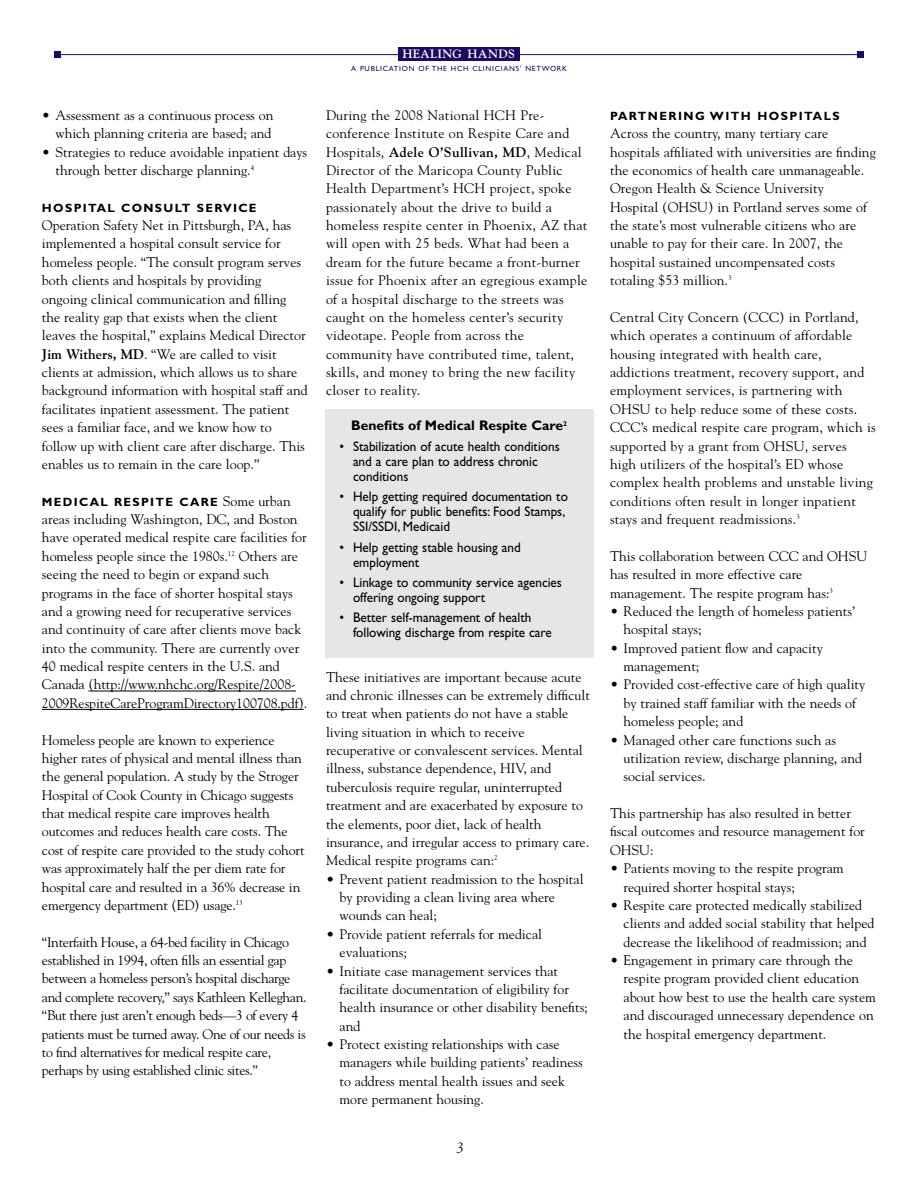
<style>
.page{position:relative;width:918px;height:1188px;background:#fff}
.page>*{position:absolute;margin:0;border:0;box-sizing:border-box;transform-origin:0 0}
.t1{font:italic 15px "Goudy";color:#000}
.t2{font:13.8px/18.5px "Goudy";color:#000}
.t3{font:13.8px/18.5px "Goudy";letter-spacing:.02em;color:#000}
.t4{font:13.8px/18.3px "Goudy";letter-spacing:-.025em;color:#000}
.t5{font:13.8px/15px "Gill Sans";color:#000;scale:.95 1}
.t6{font:700 13.8px "Gill Sans";color:#000}
.t7{font:700 12px "Gill Sans";letter-spacing:.11em;color:#000}
.t8{font:700 12px "Goudy";letter-spacing:.03em;color:#fff}
.t9{font:7.5px "Gill Sans";letter-spacing:.1em;color:#1d0964}
.s1{font-weight:700}
.s2{font-family:"Goudy";font-weight:400;font-size:13.8px}
</style>
<div class="page">
<div style="left:325px;top:409px;width:268px;height:248px;background:#e6e6e6"></div>
<hr style="left:88px;top:691px;width:68px;height:1px;background:#000">
<hr style="left:155px;top:691px;width:63px;height:1px;background:#000">
<hr style="left:218px;top:691px;width:78px;height:1px;background:#000">
<hr style="left:42px;top:709px;width:262px;height:1px;background:#000">
<hr style="left:54px;top:54px;width:810px;height:1px;background:#1d0964">
<div style="left:857px;top:51px;width:7px;height:7px;background:#1d0964"></div>
<div style="left:54px;top:51px;width:7px;height:7px;background:#1d0964"></div>
<div style="left:398px;top:47px;width:122px;height:14px;background:#1d0964"></div>
<p class="t2" style="left:42px;top:106px;width:233px;text-align:right">• Assessment as a continuous process on which planning criteria are based; and</p>
<p class="t2" style="left:55px;top:143px;width:253px;text-indent:-13px">• Strategies to reduce avoidable inpatient days through better discharge planning.<sup>4</sup></p>
<p class="t7" style="left:42px;top:203px;width:216px">HOSPITAL CONSULT SERVICE</p>
<p class="t2" style="left:42px;top:216px;width:267px">Operation Safety Net in Pittsburgh, PA, has implemented a hospital consult service for homeless people. “The consult program serves both clients and hospitals by providing ongoing clinical communication and filling the reality gap that exists when the client leaves the hospital,” explains Medical Director <span class="s1">Jim Withers, MD</span>. “We are called to visit clients at admission, which allows us to share background information with hospital staff and facilitates inpatient assessment. The patient sees a familiar face, and we know how to follow up with client care after discharge. This enables us to remain in the care loop.”</p>
<p class="t7" style="left:42px;top:497px;width:250px">MEDICAL RESPITE CARE <span class="s2">Some urban</span></p>
<p class="t2" style="left:42px;top:510px;width:267px">areas including Washington, DC, and Boston have operated medical respite care facilities for homeless people since the 1980s.<sup>12</sup> Others are seeing the need to begin or expand such programs in the face of shorter hospital stays and a growing need for recuperative services and continuity of care after clients move back into the community. There are currently over 40 medical respite centers in the U.S. and Canada (http://www.nhchc.org/Respite/2008- 2009RespiteCareProgramDirectory100708.pdf).</p>
<p class="t2" style="left:42px;top:731px;width:264px">Homeless people are known to experience higher rates of physical and mental illness than the general population. A study by the Stroger Hospital of Cook County in Chicago suggests that medical respite care improves health outcomes and reduces health care costs. The cost of respite care provided to the study cohort was approximately half the per diem rate for hospital care and resulted in a 36% decrease in emergency department (ED) usage.<sup>13</sup></p>
<p class="t4" style="left:42px;top:933px;width:266px">“Interfaith House, a 64-bed facility in Chicago established in 1994, often fills an essential gap between a homeless person’s hospital discharge and complete recovery,” says Kathleen Kelleghan. “But there just aren’t enough beds—3 of every 4 patients must be turned away. One of our needs is to find alternatives for medical respite care, perhaps by using established clinic sites.”</p>
<p class="t8" style="left:403px;top:47px;width:114px">HEALING HANDS</p>
<p class="t9" style="left:351px;top:65px;width:217px">A PUBLICATION OF THE HCH CLINICIANS’ NETWORK</p>
<p class="t3" style="left:326px;top:106px;width:263px">During the 2008 National HCH Pre&shy;conference Institute on Respite Care and Hospitals, <span class="s1">Adele O’Sullivan, MD</span>, Medical Director of the Maricopa County Public Health Department’s HCH project, spoke passionately about the drive to build a homeless respite center in Phoenix, AZ that will open with 25 beds. What had been a dream for the future became a front-burner issue for Phoenix after an egregious example of a hospital discharge to the streets was caught on the homeless center’s security videotape. People from across the community have contributed time, talent, skills, and money to bring the new facility closer to reality.</p>
<p class="t6" style="left:351px;top:420px;width:217px">Benefits of Medical Respite Care<sup>2</sup></p>
<p class="t5" style="left:353px;top:440px;width:219px;text-indent:-13px">• Stabilization of acute health conditions and a care plan to address chronic conditions</p>
<p class="t5" style="left:353px;top:490px;width:228px;text-indent:-14px">• Help getting required documentation to qualify for public benefits: Food Stamps,<br>SSI/SSDI, Medicaid</p>
<p class="t5" style="left:353px;top:541px;width:178px;text-indent:-14px">• Help getting stable housing and employment</p>
<p class="t5" style="left:353px;top:576px;width:222px;text-indent:-14px">• Linkage to community service agencies offering ongoing support</p>
<p class="t5" style="left:353px;top:611px;width:211px;text-indent:-13px">• Better self-management of health following discharge from respite care</p>
<p class="t2" style="left:326px;top:668px;width:266px">These initiatives are important because acute and chronic illnesses can be extremely difficult to treat when patients do not have a stable living situation in which to receive recuperative or convalescent services. Mental illness, substance dependence, HIV, and tuberculosis require regular, uninterrupted treatment and are exacerbated by exposure to the elements, poor diet, lack of health insurance, and irregular access to primary care.<br>Medical respite programs can:<sup>2</sup></p>
<p class="t2" style="left:340px;top:870px;width:246px;text-indent:-13px">• Prevent patient readmission to the hospital by providing a clean living area where wounds can heal;</p>
<p class="t2" style="left:340px;top:925px;width:204px;text-indent:-13px">• Provide patient referrals for medical evaluations;</p>
<p class="t2" style="left:340px;top:962px;width:250px;text-indent:-13px">• Initiate case management services that facilitate documentation of eligibility for health insurance or other disability benefits; and</p>
<p class="t2" style="left:340px;top:1035px;width:245px;text-indent:-13px">• Protect existing relationships with case managers while building patients’ readiness to address mental health issues and seek more permanent housing.</p>
<p class="t1" style="left:457px;top:1139px;width:9px">3</p>
<p class="t7" style="left:610px;top:111px;width:231px">PARTNERING WITH HOSPITALS</p>
<p class="t2" style="left:610px;top:124px;width:267px">Across the country, many tertiary care hospitals affiliated with universities are finding the economics of health care unmanageable.<br>Oregon Health &amp; Science University<br>Hospital (OHSU) in Portland serves some of the state’s most vulnerable citizens who are unable to pay for their care. In 2007, the hospital sustained uncompensated costs totaling $53 million.<sup>3</sup></p>
<p class="t2" style="left:610px;top:308px;width:267px">Central City Concern (CCC) in Portland, which operates a continuum of affordable housing integrated with health care, addictions treatment, recovery support, and employment services, is partnering with OHSU to help reduce some of these costs.<br>CCC’s medical respite care program, which is supported by a grant from OHSU, serves high utilizers of the hospital’s ED whose complex health problems and unstable living conditions often result in longer inpatient stays and frequent readmissions.<sup>3</sup></p>
<p class="t2" style="left:610px;top:547px;width:259px">This collaboration between CCC and OHSU has resulted in more effective care management. The respite program has:<sup>3</sup></p>
<p class="t2" style="left:624px;top:602px;width:233px;text-indent:-13px">• Reduced the length of homeless patients’ hospital stays;</p>
<p class="t2" style="left:624px;top:639px;width:201px;text-indent:-13px">• Improved patient flow and capacity management;</p>
<p class="t2" style="left:624px;top:676px;width:243px;text-indent:-13px">• Provided cost-effective care of high quality by trained staff familiar with the needs of homeless people; and</p>
<p class="t2" style="left:624px;top:731px;width:240px;text-indent:-13px">• Managed other care functions such as utilization review, discharge planning, and social services.</p>
<p class="t2" style="left:610px;top:804px;width:256px">This partnership has also resulted in better fiscal outcomes and resource management for<br>OHSU:</p>
<p class="t2" style="left:624px;top:859px;width:222px;text-indent:-13px">• Patients moving to the respite program required shorter hospital stays;</p>
<p class="t2" style="left:624px;top:896px;width:252px;text-indent:-13px">• Respite care protected medically stabilized clients and added social stability that helped decrease the likelihood of readmission; and</p>
<p class="t2" style="left:624px;top:951px;width:254px;text-indent:-13px">• Engagement in primary care through the respite program provided client education about how best to use the health care system and discouraged unnecessary dependence on the hospital emergency department.</p>
</div>
